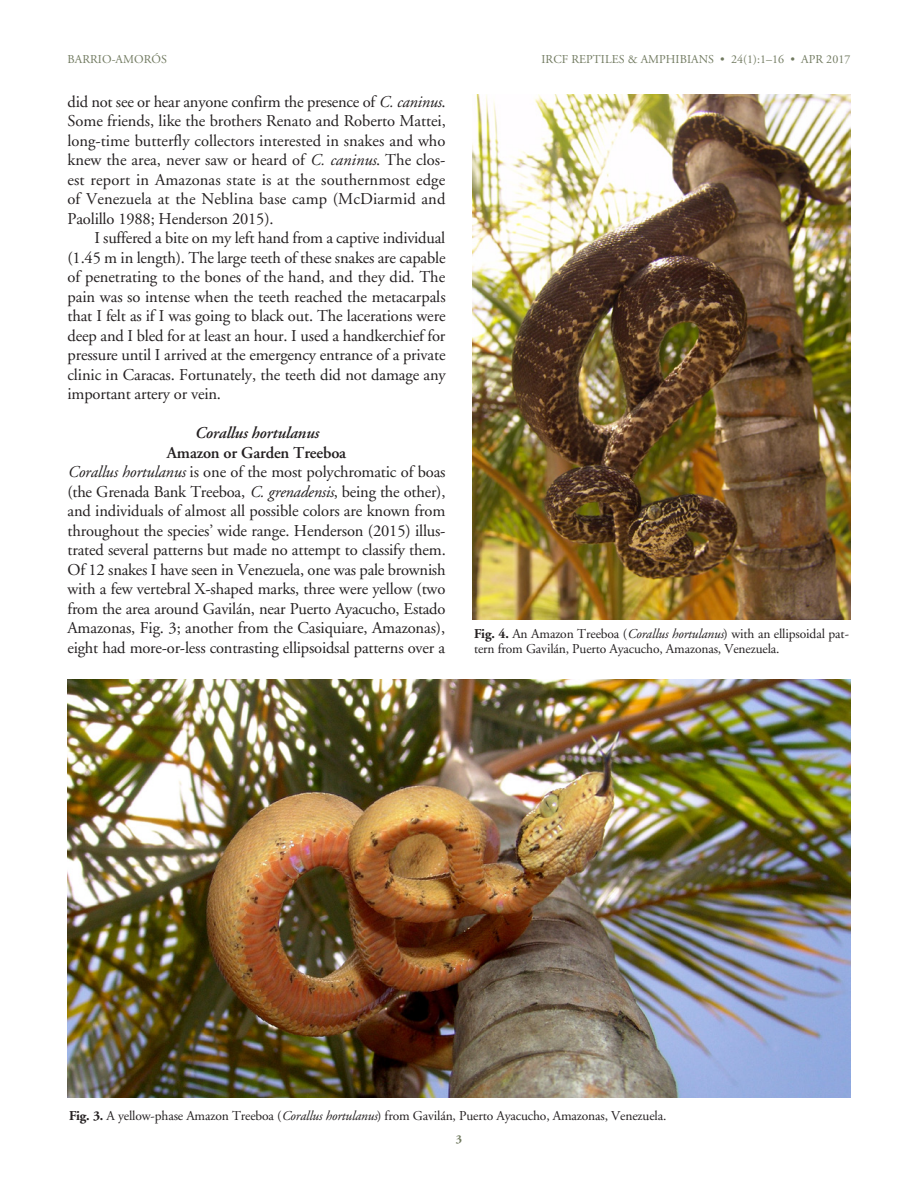
<style>
.page{position:relative;width:918px;height:1188px;background:#fff}
.page>*{position:absolute;margin:0;border:0;box-sizing:border-box;transform-origin:0 0}
.TEXT{font:16.5px/19.5px "Adobe Garamond";letter-spacing:-.01em;color:#231f20;text-align:justify}
.SUBhead{font:600 16.5px "Adobe Garamond";letter-spacing:-.01em;color:#231f20}
.SUBhead-2{font:italic 600 16.5px "Adobe Garamond";letter-spacing:-.01em;color:#231f20}
.Figure_Caption{font:13.5px/15px "Adobe Garamond";letter-spacing:-.01em;color:#231f20}
.Running_Head_RIGHT{font:12px "Adobe Garamond";letter-spacing:.005em;color:#717a60}
.Running_Head_LEFT{font:12px "Adobe Garamond";letter-spacing:.005em;color:#717a60}
.t1{font:700 12px "Adobe Garamond";color:#717a60}
.s1{font-style:italic}
.s2{font-weight:700}
</style>
<div class="page">
<img style="left:68px;top:679px;width:782px;height:418px">
<img style="left:472px;top:94px;width:378px;height:526px">
<p class="Running_Head_LEFT" style="left:68px;top:53px;width:101px">BARRIO-AMORÓS</p>
<p class="Running_Head_RIGHT" style="left:541px;top:53px;width:311px">IRCF REPTILES &amp; AMPHIBIANS • 24(1):1–16 • APR 2017</p>
<p class="TEXT" style="left:68px;top:92px;width:380px">did not see or hear anyone confirm the presence of <span class="s1">C. caninus</span>.<br>Some friends, like the brothers Renato and Roberto Mattei, long-time butterfly collectors interested in snakes and who knew the area, never saw or heard of <span class="s1">C. caninus</span>. The clos&shy;est report in Amazonas state is at the southernmost edge of Venezuela at the Neblina base camp (McDiarmid and Paolillo 1988; Henderson 2015).</p>
<p class="TEXT" style="left:68px;top:229px;width:380px;text-indent:27px">I suffered a bite on my left hand from a captive individual (1.45 m in length). The large teeth of these snakes are capable of penetrating to the bones of the hand, and they did. The pain was so intense when the teeth reached the metacarpals that I felt as if I was going to black out. The lacerations were deep and I bled for at least an hour. I used a handkerchief for pressure until I arrived at the emergency entrance of a private clinic in Caracas. Fortunately, the teeth did not damage any important artery or vein.</p>
<p class="SUBhead-2" style="left:194px;top:424px;width:126px">Corallus hortulanus</p>
<p class="SUBhead" style="left:167px;top:443px;width:181px">Amazon or Garden Treeboa</p>
<p class="TEXT" style="left:68px;top:463px;width:380px"><span class="s1">Corallus hortulanus</span> is one of the most polychromatic of boas (the Grenada Bank Treeboa, <span class="s1">C. grenadensis</span>, being the other), and individuals of almost all possible colors are known from throughout the species’ wide range. Henderson (2015) illus&shy;trated several patterns but made no attempt to classify them.<br>Of 12 snakes I have seen in Venezuela, one was pale brownish with a few vertebral X-shaped marks, three were yellow (two from the area around Gavilán, near Puerto Ayacucho, Estado Amazonas, Fig. 3; another from the Casiquiare, Amazonas), eight had more-or-less contrasting ellipsoidsal patterns over a</p>
<p class="Figure_Caption" style="left:474px;top:626px;width:377px"><span class="s2">Fig. 4.</span> An Amazon Treeboa (<span class="s1">Corallus hortulanus</span>) with an ellipsoidal pat&shy;tern from Gavilán, Puerto Ayacucho, Amazonas, Venezuela.</p>
<p class="Figure_Caption" style="left:69px;top:1108px;width:599px"><span class="s2">Fig. 3.</span> A yellow-phase Amazon Treeboa (<span class="s1">Corallus hortulanus</span>) from Gavilán, Puerto Ayacucho, Amazonas, Venezuela.</p>
<p class="t1" style="left:456px;top:1132px;width:8px">3</p>
</div>
